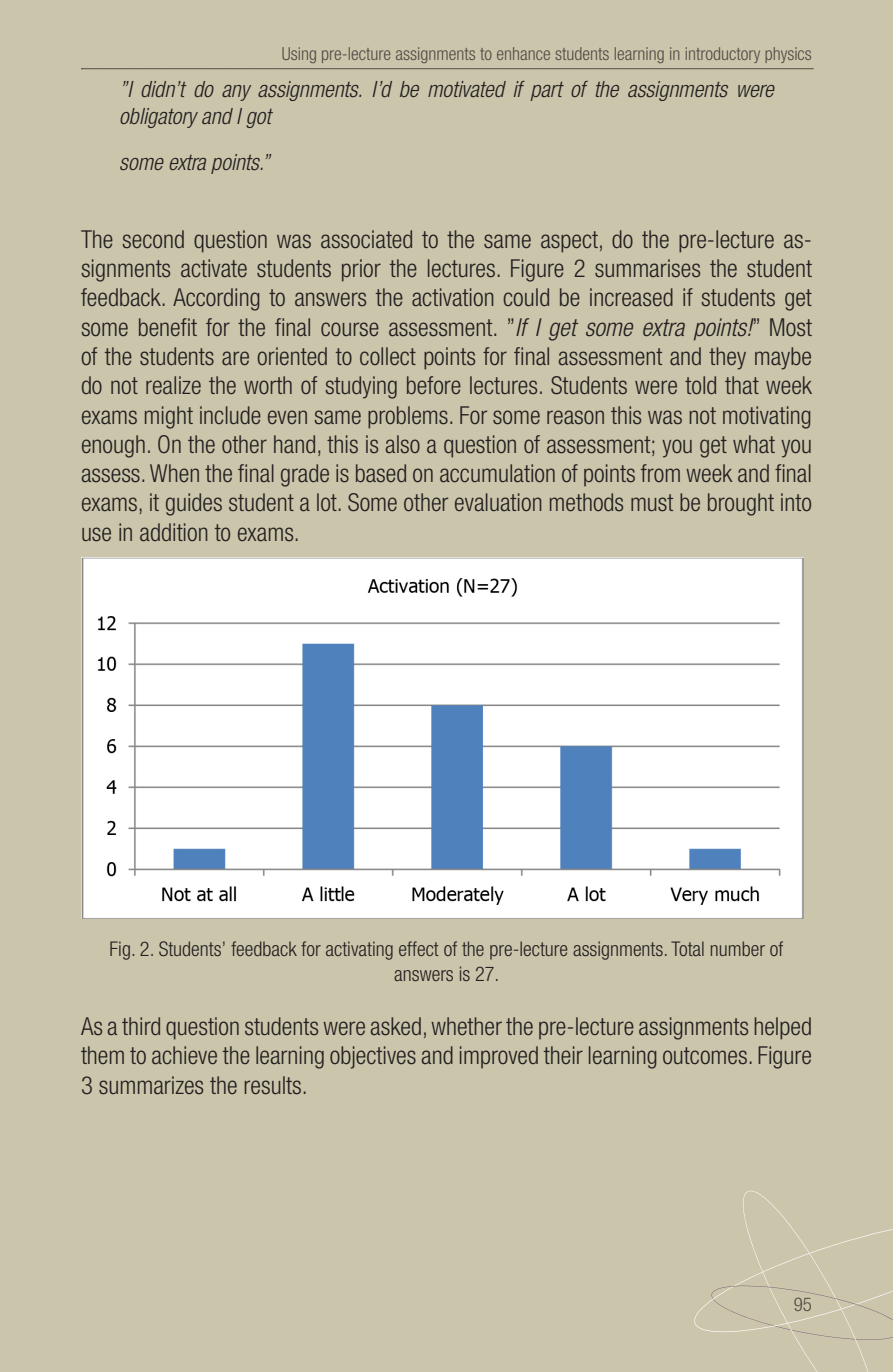
<style>
.page{position:relative;width:893px;height:1372px;background:#fff}
.page>*{position:absolute;margin:0;border:0;box-sizing:border-box;transform-origin:0 0}
.t1{font:300 condensed 24.75px/29.2px "Helvetica Neue LT Std";color:#231f20;text-align:justify}
.destaque{font:italic 300 condensed 22.5px/27px "Helvetica Neue LT Pro";color:#231f20}
.LEGENDA{font:300 condensed 20.25px/24.8px "Helvetica Neue LT Pro";color:#231f20;text-align:center}
.t2{font:300 condensed 18.9px "Helvetica Neue LT Pro";color:#4f4b44}
.t3{font:300 condensed 18px "Helvetica Neue LT Pro";color:#4f4b44}
.s1{font-style:italic}
</style>
<div class="page">
<div style="left:0;top:0;width:893px;height:1371px;background:#cbc6ab"></div>
<svg style="left:694px;top:1190px;width:199px;height:181px"></svg>
<svg style="left:81px;top:68px;width:732px;height:1px"></svg>
<img style="left:81px;top:558px;width:723px;height:360px">
<p class="t3" style="left:282px;top:44px;width:532px">Using pre-lecture assignments to enhance students learning in introductory physics</p>
<p class="destaque" style="left:119px;top:76px;width:656px">”I didn’t do any assignments. I’d be motivated if part of the assignments were obligatory and I got</p>
<p class="destaque" style="left:119px;top:149px;width:152px">some extra points.”</p>
<p class="t1" style="left:81px;top:224px;width:732px">The second question was associated to the same aspect, do the pre-lecture as&shy;signments activate students prior the lectures. Figure 2 summarises the student feedback. According to answers the activation could be increased if students get some benefit for the final course assessment. ”<span class="s1">If I get some extra points!</span>” Most of the students are oriented to collect points for final assessment and they maybe do not realize the worth of studying before lectures. Students were told that week exams might include even same problems. For some reason this was not motivating enough. On the other hand, this is also a question of assessment; you get what you assess. When the final grade is based on accumulation of points from week and final exams, it guides student a lot. Some other evaluation methods must be brought into use in addition to exams.</p>
<p class="LEGENDA" style="left:110px;top:936px;width:675px">Fig. 2. Students’ feedback for activating effect of the pre-lecture assignments. Total number of answers is 27.</p>
<p class="t1" style="left:81px;top:1011px;width:732px">As a third question students were asked, whether the pre-lecture assignments helped them to achieve the learning objectives and improved their learning outcomes. Figure 3 summarizes the results.</p>
<p class="t2" style="left:794px;top:1292px;width:20px">95</p>
</div>
